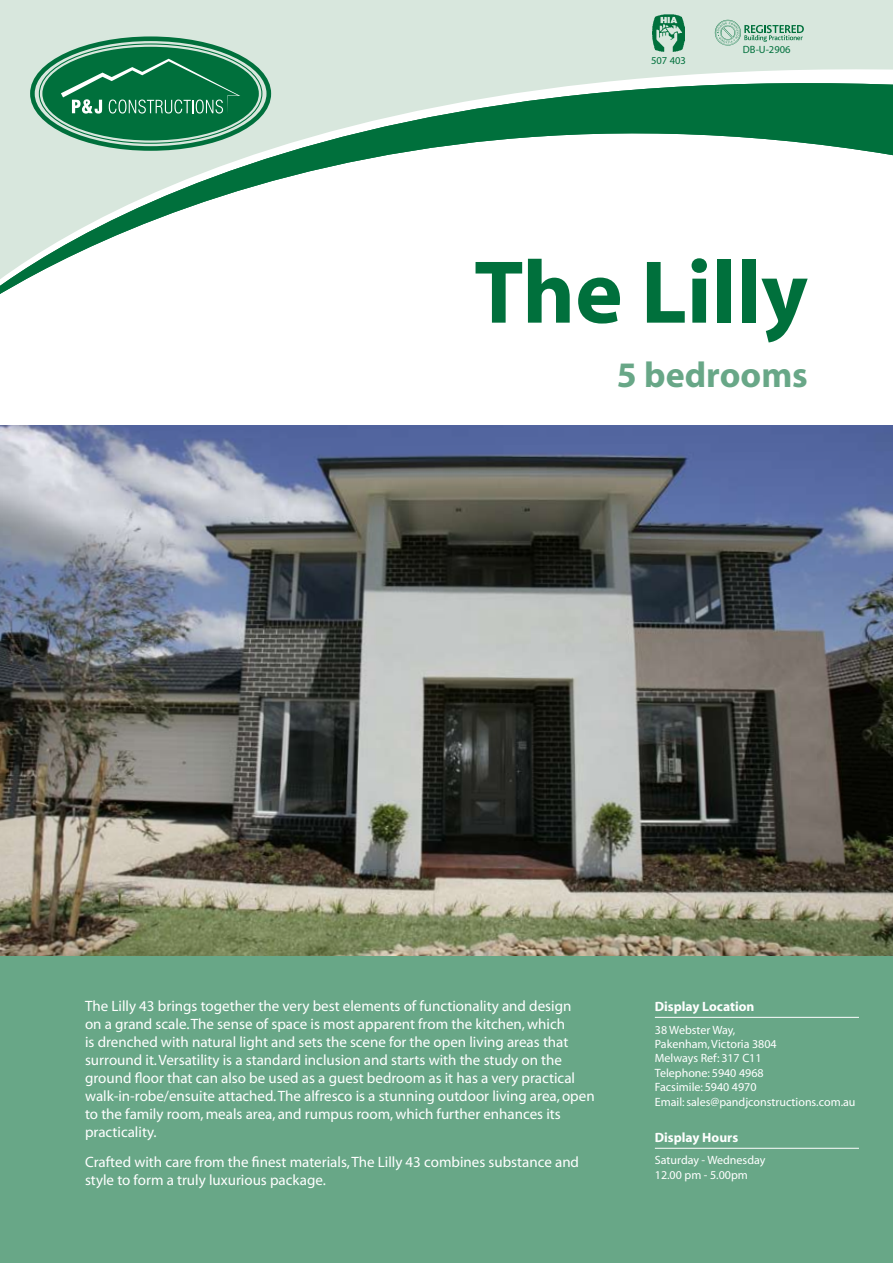
<style>
.page{position:relative;width:893px;height:1263px;background:#fff}
.page>*{position:absolute;margin:0;border:0;box-sizing:border-box;transform-origin:0 0}
.t1{font:700 90px "Myriad";color:#00703c}
.t2{font:700 36px "Myriad";color:#68a787}
.t3{font:15px/18px "Myriad";color:#fff}
.t4{font:700 13.5px "Myriad";color:#fff}
.t5{font:12px/14.4px "Myriad";color:#fff}
.t6{font:10.5px "Myriad";color:#00703c}
</style>
<div class="page">
<img style="left:0;top:425px;width:893px;height:532px">
<div style="left:0;top:0;width:893px;height:29px;background:#d8e7dd"></div>
<svg style="left:0;top:29px;width:893px;height:265px"></svg>
<div style="left:30px;top:36px;width:241px;height:115px;border:5px solid #00703c;border-radius:50%"></div>
<div style="left:42px;top:47px;width:217px;height:93px;background:#00703c;border-radius:50%"></div>
<svg style="left:61px;top:59px;width:179px;height:55px"></svg>
<div style="left:0;top:957px;width:893px;height:306px;background:#68a787"></div>
<img style="left:653px;top:14px;width:32px;height:37px">
<svg style="left:715px;top:20px;width:89px;height:26px;background:#adcfbd"></svg>
<hr style="left:655px;top:1017px;width:204px;height:1px;background:#fff">
<hr style="left:655px;top:1148px;width:204px;height:1px;background:#fff">
<p class="t6" style="left:651px;top:55px;width:36px">507 403</p>
<p class="t6" style="left:743px;top:44px;width:49px">db-u-2906</p>
<h1 class="t1" style="left:474px;top:246px;width:335px">The Lilly</h1>
<h2 class="t2" style="left:617px;top:356px;width:193px">5 bedrooms</h2>
<p class="t3" style="left:85px;top:997px;width:511px">The Lilly 43 brings together the very best elements of functionality and design<br>on a grand scale. The sense of space is most apparent from the kitchen, which<br>is drenched with natural light and sets the scene for the open living areas that surround it. Versatility is a standard inclusion and starts with the study on the ground floor that can also be used as a guest bedroom as it has a very practical walk-in-robe/ensuite attached. The alfresco is a stunning outdoor living area, open to the family room, meals area, and rumpus room, which further enhances its practicality.</p>
<p class="t3" style="left:85px;top:1154px;width:496px">Crafted with care from the finest materials, The Lilly 43 combines substance and style to form a truly luxurious package.</p>
<p class="t4" style="left:655px;top:999px;width:101px">Display Location</p>
<p class="t5" style="left:655px;top:1023px;width:202px">38 Webster Way,<br>Pakenham, Victoria 3804<br>Melways Ref: 317 C11<br>Telephone: 5940 4968<br>Facsimile: 5940 4970<br>Email: sales@pandjconstructions.com.au</p>
<p class="t4" style="left:655px;top:1130px;width:85px">Display Hours</p>
<p class="t5" style="left:655px;top:1154px;width:112px">Saturday - Wednesday<br>12.00 pm - 5.00pm</p>
</div>
